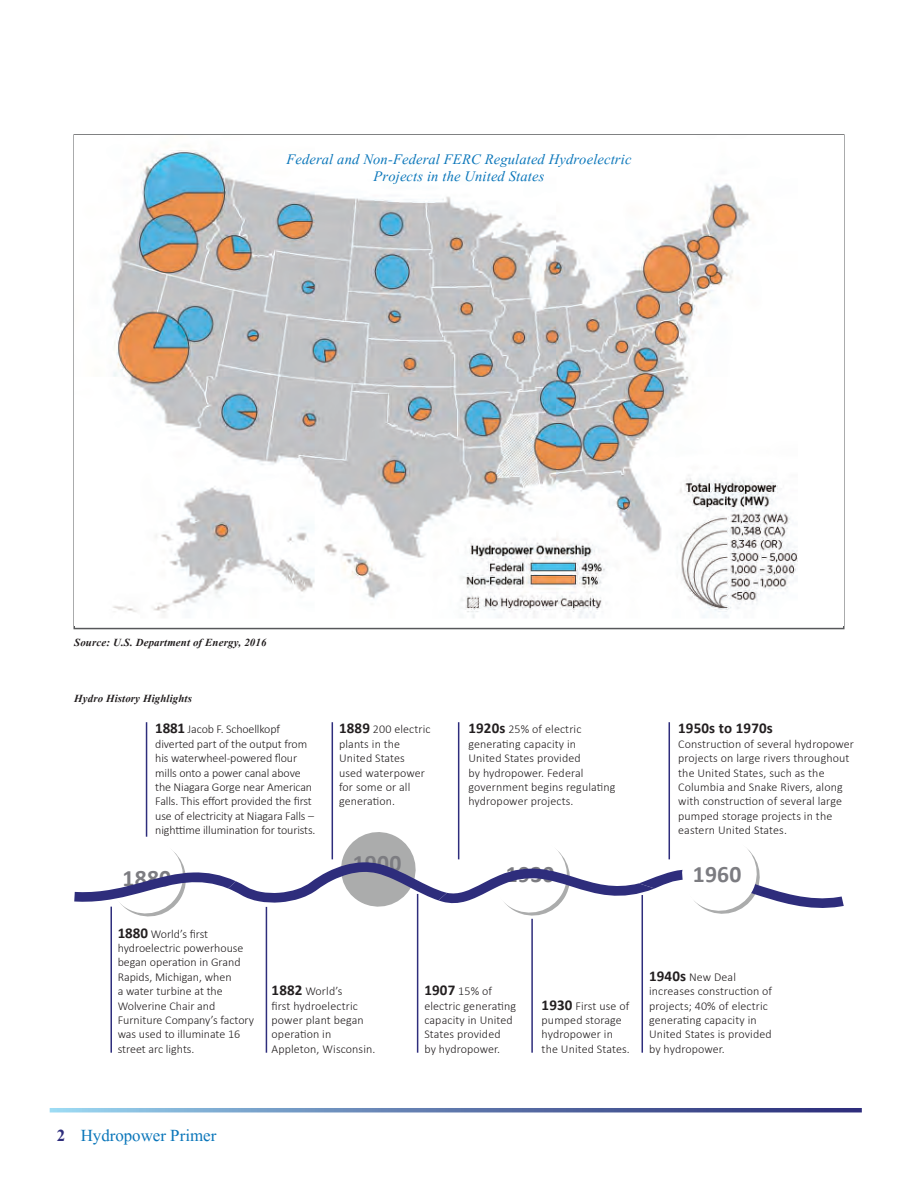
<style>
.page{position:relative;width:918px;height:1188px;background:#fff}
.page>*{position:absolute;margin:0;border:0;box-sizing:border-box;transform-origin:0 0}
.t1{font:700 23.55px "Calibri";letter-spacing:.01em;color:#7c7c81}
.t2{font:21px "Aparajita";color:#0a76ba}
.t3{font:italic 18px/16.5px "Aparajita";letter-spacing:.01em;color:#0a76ba;text-align:center}
.t4{font:700 15px "Calibri";letter-spacing:.01em;color:#231f20}
.t5{font:italic 700 13.5px "Aparajita";letter-spacing:.01em;color:#231f20}
.t6{font:300 12px/14.4px "Calibri";color:#231f20}
.s1{font-weight:700;font-size:15px}
.s2{font-weight:700;color:#2e2d7c}
</style>
<div class="page">
<svg style="left:50px;top:1108px;width:812px;height:4px"></svg>
<img style="left:110px;top:150px;width:688px;height:468px">
<hr style="left:266px;top:907px;width:1px;height:146px;background:#2e2d7c">
<hr style="left:417px;top:894px;width:1px;height:159px;background:#2e2d7c">
<hr style="left:110px;top:907px;width:2px;height:146px;background:#2e2d7c">
<hr style="left:531px;top:919px;width:2px;height:134px;background:#2e2d7c">
<hr style="left:642px;top:895px;width:1px;height:158px;background:#2e2d7c">
<hr style="left:146px;top:722px;width:1px;height:115px;background:#2e2d7c">
<hr style="left:332px;top:722px;width:1px;height:137px;background:#2e2d7c">
<hr style="left:458px;top:722px;width:1px;height:137px;background:#2e2d7c">
<hr style="left:669px;top:722px;width:1px;height:137px;background:#2e2d7c">
<svg style="left:74px;top:824px;width:770px;height:98px"></svg>
<p class="t3" style="left:286px;top:153px;width:347px">Federal and Non-Federal FERC Regulated Hydroelectric<br>Projects in the United States</p>
<p class="t5" style="left:74px;top:636px;width:194px">Source: U.S. Department of Energy, 2016</p>
<p class="t5" style="left:74px;top:692px;width:119px">Hydro History Highlights</p>
<p class="t6" style="left:155px;top:722px;width:126px"><span class="s1">1881</span> Jacob F. Schoellkopf</p>
<p class="t6" style="left:339px;top:722px;width:93px"><span class="s1">1889</span> 200 electric</p>
<p class="t6" style="left:468px;top:722px;width:115px"><span class="s1">1920s</span> 25% of electric</p>
<p class="t6" style="left:155px;top:737px;width:153px">diverted part of the output from</p>
<p class="t6" style="left:339px;top:737px;width:63px">plants in the</p>
<p class="t6" style="left:468px;top:737px;width:109px">generating capacity in</p>
<p class="t6" style="left:155px;top:751px;width:143px">his waterwheel-powered flour</p>
<p class="t6" style="left:339px;top:751px;width:67px">United States</p>
<p class="t6" style="left:468px;top:751px;width:114px">United States provided</p>
<p class="t6" style="left:155px;top:765px;width:147px">mills onto a power canal above</p>
<p class="t6" style="left:339px;top:765px;width:87px">used waterpower</p>
<p class="t6" style="left:468px;top:765px;width:117px">by hydropower. Federal</p>
<p class="t6" style="left:155px;top:780px;width:158px">the Niagara Gorge near American</p>
<p class="t6" style="left:339px;top:780px;width:73px">for some or all</p>
<p class="t6" style="left:469px;top:780px;width:148px">government begins regulating</p>
<p class="t6" style="left:155px;top:794px;width:158px">Falls. This effort provided the first</p>
<p class="t6" style="left:339px;top:794px;width:58px">generation.</p>
<p class="t6" style="left:469px;top:794px;width:107px">hydropower projects.</p>
<p class="t6" style="left:155px;top:809px;width:160px">use of electricity at Niagara Falls –</p>
<p class="t6" style="left:155px;top:823px;width:162px">nighttime illumination for tourists.</p>
<p class="t1" style="left:123px;top:863px;width:50px">1880</p>
<p class="t6" style="left:118px;top:926px;width:92px"><span class="s1">1880</span> World’s first</p>
<p class="t1" style="left:353px;top:848px;width:50px">1900</p>
<p class="t1" style="left:506px;top:859px;width:50px">1930</p>
<p class="t6" style="left:118px;top:941px;width:127px">hydroelectric powerhouse began operation in Grand<br>Rapids, Michigan, when<br>a water turbine at the</p>
<p class="t6" style="left:272px;top:984px;width:72px"><span class="s1">1882</span> World’s</p>
<p class="t4" style="left:424px;top:981px;width:32px">1907</p>
<p class="t6" style="left:272px;top:998px;width:88px">first hydroelectric</p>
<p class="t6" style="left:424px;top:998px;width:93px">electric generating</p>
<p class="t6" style="left:458px;top:984px;width:35px">15% of</p>
<p class="t6" style="left:118px;top:998px;width:99px">Wolverine Chair and</p>
<p class="t6" style="left:542px;top:998px;width:89px"><span class="s1">1930</span> First use of pumped storage hydropower in</p>
<p class="t6" style="left:118px;top:1041px;width:78px">street arc lights.</p>
<p class="t6" style="left:542px;top:1041px;width:90px">the United States.</p>
<p class="t6" style="left:118px;top:1013px;width:138px">Furniture Company’s factory</p>
<p class="t6" style="left:272px;top:1013px;width:94px">power plant began</p>
<p class="t6" style="left:424px;top:1013px;width:90px">capacity in United</p>
<p class="t6" style="left:118px;top:1027px;width:124px">was used to illuminate 16</p>
<p class="t6" style="left:272px;top:1027px;width:61px">operation in</p>
<p class="t6" style="left:424px;top:1027px;width:78px">States provided</p>
<p class="t6" style="left:272px;top:1041px;width:105px">Appleton, Wisconsin.</p>
<p class="t6" style="left:424px;top:1041px;width:77px">by hydropower.</p>
<p class="t4" style="left:678px;top:719px;width:96px">1950s to 1970s</p>
<p class="t6" style="left:678px;top:737px;width:177px">Construction of several hydropower projects on large rivers throughout the United States, such as the Columbia and Snake Rivers, along with construction of several large pumped storage projects in the</p>
<p class="t6" style="left:678px;top:823px;width:110px">eastern United States.</p>
<p class="t1" style="left:693px;top:859px;width:50px">1960</p>
<p class="t6" style="left:649px;top:969px;width:125px"><span class="s1">1940s</span> New Deal increases construction of projects; 40% of electric generating capacity in<br>United States is provided by hydropower.</p>
<h2 class="t2" style="left:57px;top:1125px;width:161px"><span class="s2">2</span> Hydropower Primer</h2>
</div>
